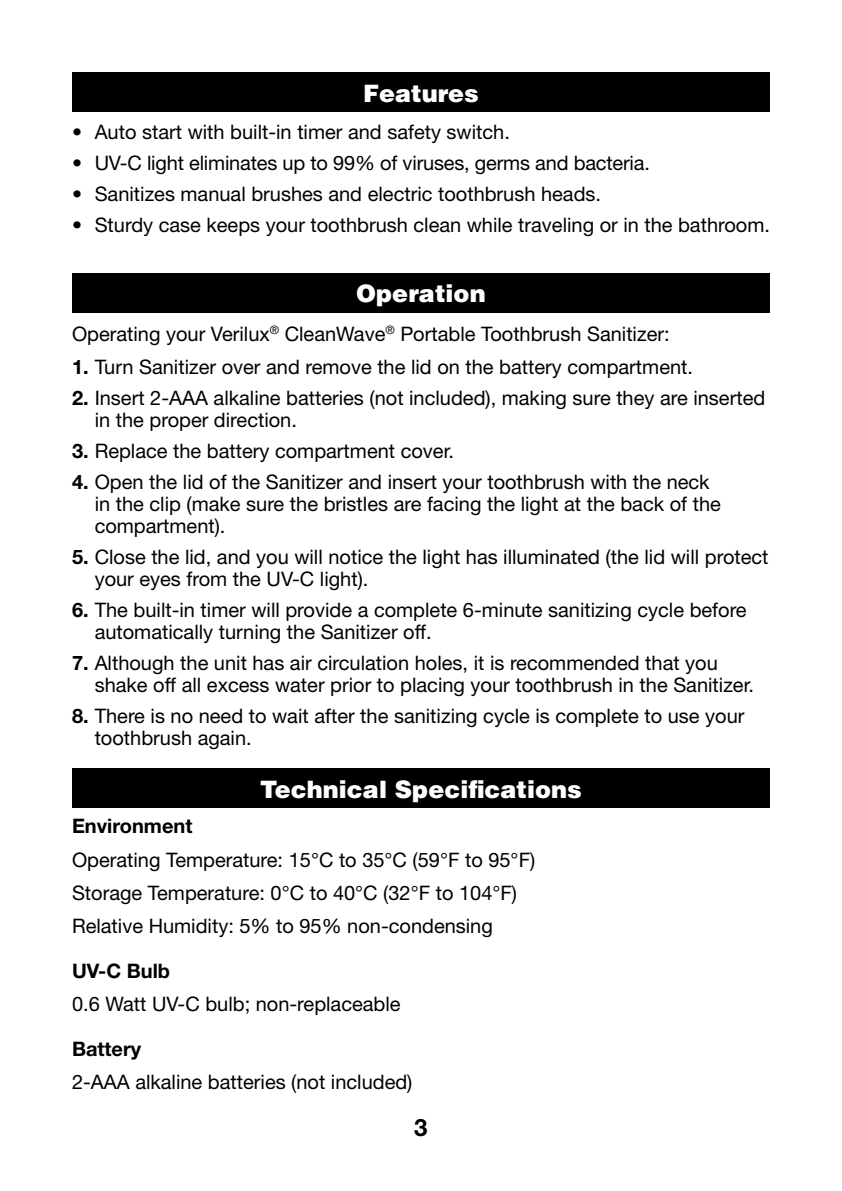
<style>
.page{position:relative;width:842px;height:1191px;background:#fff}
.page>*{position:absolute;margin:0;border:0;box-sizing:border-box;transform-origin:0 0}
.t1{font:900 24px "Helvetica";color:#fff}
.t2{font:700 24px "Helvetica Neue LT Std";color:#000}
.t3{font:20px/22px "Helvetica Neue LT Std";color:#000}
.t4{font:700 20px "Helvetica Neue LT Std";color:#000}
.s1{font-weight:700}
</style>
<div class="page">
<div style="left:72px;top:72px;width:698px;height:40px;background:#000"></div>
<div style="left:72px;top:768px;width:698px;height:40px;background:#000"></div>
<div style="left:72px;top:273px;width:698px;height:39px;background:#000"></div>
<p class="t1" style="left:363px;top:77px;width:117px">Features</p>
<p class="t3" style="left:72px;top:121px;width:439px">• Auto start with built-in timer and safety switch.</p>
<p class="t3" style="left:72px;top:152px;width:579px">• UV-C light eliminates up to 99% of viruses, germs and bacteria.</p>
<p class="t3" style="left:72px;top:183px;width:531px">• Sanitizes manual brushes and electric toothbrush heads.</p>
<p class="t3" style="left:72px;top:214px;width:699px">• Sturdy case keeps your toothbrush clean while traveling or in the bathroom.</p>
<p class="t1" style="left:356px;top:278px;width:131px">Operation</p>
<p class="t3" style="left:72px;top:322px;width:599px">Operating your Verilux<sup>®</sup> CleanWave<sup>®</sup> Portable Toothbrush Sanitizer:</p>
<p class="t3" style="left:72px;top:356px;width:622px"><span class="s1">1.</span> Turn Sanitizer over and remove the lid on the battery compartment.</p>
<p class="t3" style="left:95px;top:387px;width:672px;text-indent:-23px"><span class="s1">2.</span> Insert 2-AAA alkaline batteries (not included), making sure they are inserted in the proper direction.</p>
<p class="t3" style="left:72px;top:440px;width:384px"><span class="s1">3.</span> Replace the battery compartment cover.</p>
<p class="t3" style="left:95px;top:471px;width:628px;text-indent:-23px"><span class="s1">4.</span> Open the lid of the Sanitizer and insert your toothbrush with the neck in the clip (make sure the bristles are facing the light at the back of the compartment).</p>
<p class="t3" style="left:95px;top:546px;width:675px;text-indent:-23px"><span class="s1">5.</span> Close the lid, and you will notice the light has illuminated (the lid will protect your eyes from the UV-C light).</p>
<p class="t3" style="left:95px;top:599px;width:653px;text-indent:-23px"><span class="s1">6.</span> The built-in timer will provide a complete 6-minute sanitizing cycle before automatically turning the Sanitizer off.</p>
<p class="t3" style="left:95px;top:652px;width:661px;text-indent:-23px"><span class="s1">7.</span> Although the unit has air circulation holes, it is recommended that you shake off all excess water prior to placing your toothbrush in the Sanitizer.</p>
<p class="t3" style="left:95px;top:705px;width:651px;text-indent:-23px"><span class="s1">8.</span> There is no need to wait after the sanitizing cycle is complete to use your toothbrush again.</p>
<p class="t1" style="left:260px;top:773px;width:323px">Technical Specifications</p>
<p class="t4" style="left:72px;top:813px;width:122px">Environment</p>
<p class="t3" style="left:72px;top:842px;width:465px;line-height:33.4px">Operating Temperature: 15°C to 35°C (59°F to 95°F)<br>Storage Temperature: 0°C to 40°C (32°F to 104°F)<br>Relative Humidity: 5% to 95% non-condensing</p>
<p class="t4" style="left:72px;top:958px;width:100px">UV-C Bulb</p>
<p class="t3" style="left:72px;top:993px;width:330px">0.6 Watt UV-C bulb; non-replaceable</p>
<p class="t4" style="left:72px;top:1036px;width:71px">Battery</p>
<p class="t3" style="left:72px;top:1071px;width:342px">2-AAA alkaline batteries (not included)</p>
<p class="t2" style="left:414px;top:1112px;width:15px">3</p>
</div>
